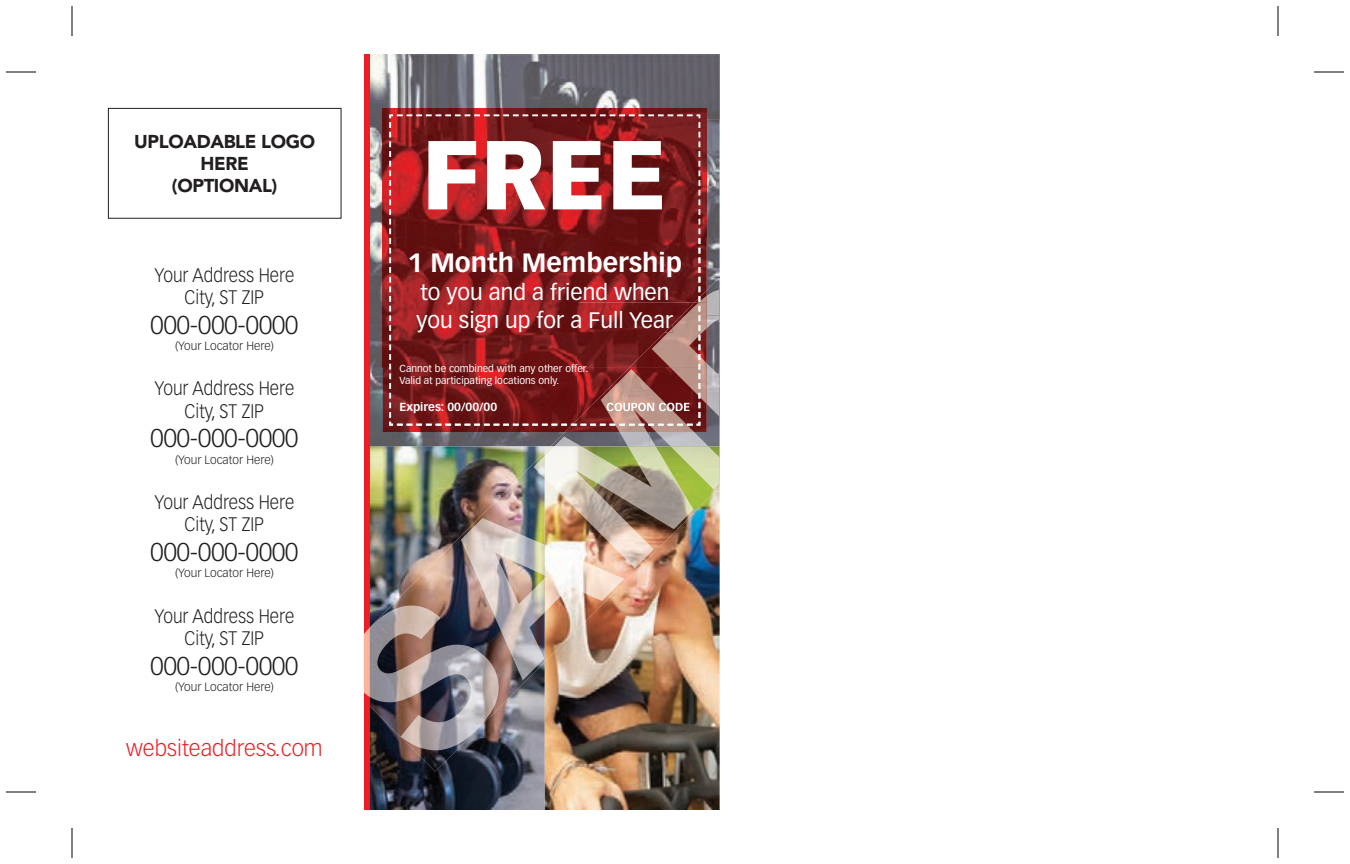
<style>
.page{position:relative;width:1350px;height:864px;background:#fff}
.page>*{position:absolute;margin:0;border:0;box-sizing:border-box;transform-origin:0 0}
.t1{font:900 96px "Vectora LT Std";color:#fff}
.t2{font:700 26px "Vectora LT Std";color:#fff}
.t3{font:300 25.2px "Vectora LT Std";color:#231f20}
.t4{font:22px/28px "Vectora LT Std";color:#fff}
.t5{font:300 22px "Vectora LT Std";color:#ee1d23}
.t6{font:300 19.2px/22.4px "Vectora LT Std";color:#231f20;text-align:center;scale:.9 1}
.t7{font:900 18.4px/22.2px "Avenir LT Std";letter-spacing:-.02em;color:#231f20;text-align:center}
.t8{font:300 11.8px "Vectora LT Std";color:#231f20}
.t9{font:700 11.6px "Vectora LT Std";color:#fff}
.t10{font:10px/12px "Vectora LT Std";color:#fff}
</style>
<div class="page">
<img style="left:719px;top:54px;width:1px;height:392px">
<img style="left:370px;top:54px;width:349px;height:65px">
<img style="left:370px;top:119px;width:13px;height:197px">
<img style="left:707px;top:119px;width:12px;height:158px">
<img style="left:370px;top:316px;width:70px;height:130px">
<img style="left:440px;top:432px;width:110px;height:14px">
<div style="left:364px;top:54px;width:6px;height:756px;background:#ee1d23"></div>
<img style="left:383px;top:108px;width:324px;height:194px">
<img style="left:383px;top:367px;width:14px;height:65px">
<svg style="left:389px;top:114px;width:311px;height:312px;background:#973d3e"></svg>
<div style="left:108px;top:108px;width:233px;height:111px;border:1px solid #231f20"></div>
<img style="left:370px;top:446px;width:350px;height:364px">
<hr style="left:6px;top:72px;width:30px;height:1px;background:#000">
<hr style="left:1314px;top:72px;width:30px;height:1px;background:#000">
<hr style="left:6px;top:792px;width:30px;height:1px;background:#000">
<hr style="left:1314px;top:792px;width:30px;height:1px;background:#000">
<hr style="left:72px;top:6px;width:1px;height:30px;background:#000">
<hr style="left:72px;top:828px;width:1px;height:30px;background:#000">
<hr style="left:1278px;top:6px;width:1px;height:30px;background:#000">
<hr style="left:1278px;top:828px;width:1px;height:30px;background:#000">
<svg style="left:719px;top:277px;width:1px;height:39px"></svg>
<img style="left:707px;top:277px;width:12px;height:39px">
<img style="left:650px;top:316px;width:69px;height:130px">
<img style="left:550px;top:432px;width:100px;height:14px">
<svg style="left:397px;top:122px;width:310px;height:310px;background:#852224"></svg>
<svg style="left:607px;top:403px;width:82px;height:8px"></svg>
<svg style="left:369px;top:628px;width:1px;height:69px"></svg>
<img style="left:370px;top:452px;width:175px;height:320px">
<img style="left:545px;top:446px;width:175px;height:216px">
<p class="t7" style="left:134px;top:131px;width:183px">UPLOADABLE LOGO<br>HERE<br>(OPTIONAL)</p>
<p class="t6" style="left:155px;top:264px;width:157px">Your Address Here<br>City, ST ZIP</p>
<h3 class="t3" style="left:151px;top:310px;width:149px">000-000-0000</h3>
<p class="t8" style="left:175px;top:339px;width:100px">(Your Locator Here)</p>
<p class="t6" style="left:155px;top:378px;width:157px">Your Address Here<br>City, ST ZIP</p>
<h3 class="t3" style="left:151px;top:424px;width:149px">000-000-0000</h3>
<p class="t8" style="left:175px;top:453px;width:100px">(Your Locator Here)</p>
<p class="t6" style="left:155px;top:491px;width:157px">Your Address Here<br>City, ST ZIP</p>
<h3 class="t3" style="left:151px;top:537px;width:149px">000-000-0000</h3>
<p class="t8" style="left:175px;top:566px;width:100px">(Your Locator Here)</p>
<p class="t6" style="left:155px;top:605px;width:157px">Your Address Here<br>City, ST ZIP</p>
<h3 class="t3" style="left:151px;top:651px;width:149px">000-000-0000</h3>
<p class="t8" style="left:175px;top:680px;width:100px">(Your Locator Here)</p>
<p class="t5" style="left:126px;top:735px;width:198px">websiteaddress.com</p>
<h1 class="t1" style="left:422px;top:115px;width:247px">FREE</h1>
<h2 class="t2" style="left:407px;top:247px;width:276px">1 Month Membership</h2>
<p class="t4" style="left:416px;top:278px;width:258px">to you and a friend when you sign up for a Full Year</p>
<p class="t10" style="left:400px;top:363px;width:190px">Cannot be combined with any other offer.<br>Valid at participating locations only.</p>
<p class="t9" style="left:400px;top:400px;width:99px">Expires: 00/00/00</p>
</div>
